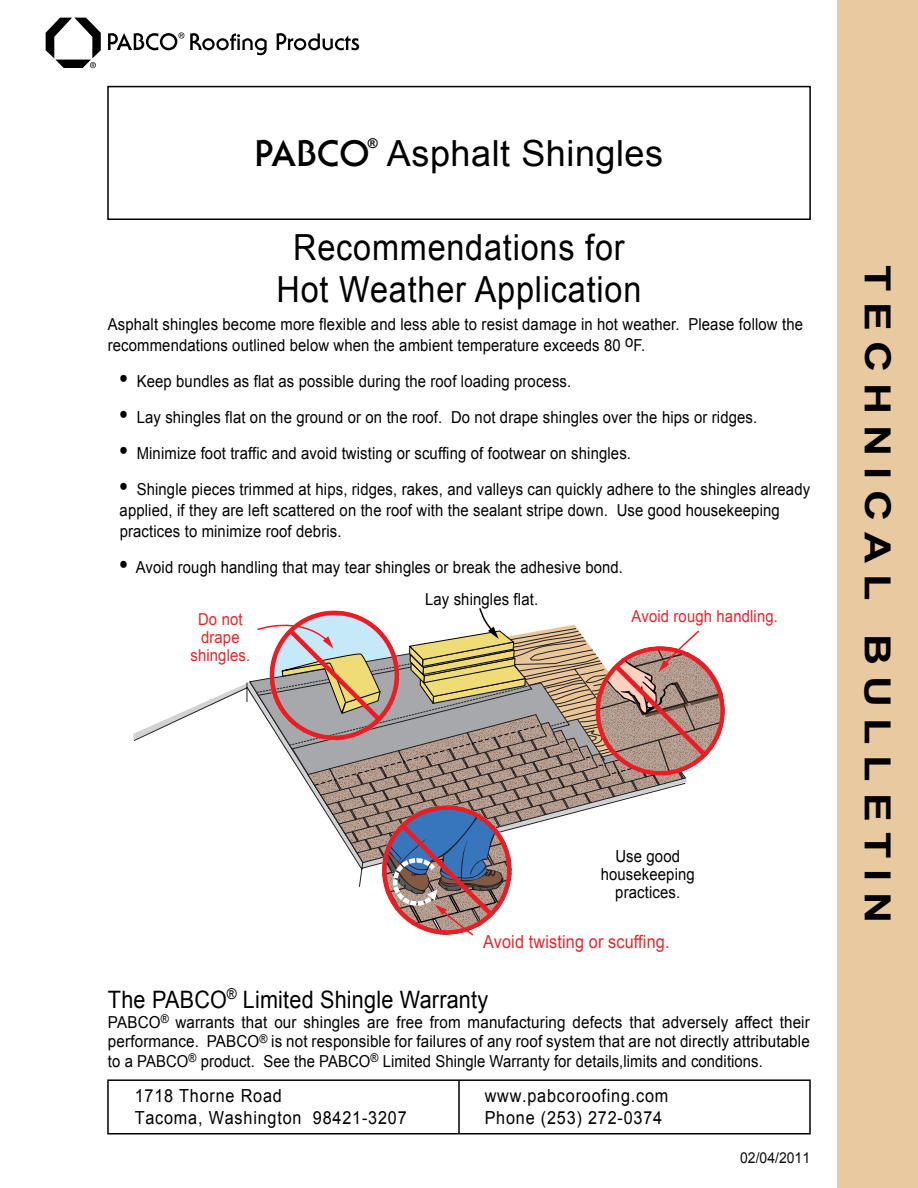
<style>
.page{position:relative;width:918px;height:1188px;background:#fff}
.page>*{position:absolute;margin:0;border:0;box-sizing:border-box;transform-origin:0 0}
.t1{font:36px/42px "Arial";letter-spacing:.025em;color:#000;text-align:center;scale:.9 1}
.t2{font:700 36px "Arial";letter-spacing:.25em;color:#000;scale:1.2 1}
.t3{font:36px "Arial";letter-spacing:.025em;color:#000}
.t4{font:700 36px "Serif Gothic Std";letter-spacing:.015em;color:#000}
.t5{font:24px "Arial";letter-spacing:.01em;color:#000;scale:.9 1}
.t6{font:18px/22.5px "Arial";letter-spacing:.05em;color:#000;scale:.9 1}
.t7{font:18px "Arial";letter-spacing:.01em;color:#e82629;scale:.9 1}
.t8{font:16.5px/21px "Arial";letter-spacing:.01em;color:#000;scale:.9 1}
.t9{font:16.5px/19.5px "Arial";letter-spacing:.01em;color:#000;text-align:justify;scale:.92 1}
.t10{font:16.5px/18px "Arial";letter-spacing:.01em;color:#ea2227;text-align:center;scale:.9 1}
.t11{font:15px "Arial";color:#0c0c0c;scale:.93 1}
.t12{font:700 13.5px "Arial";color:#000}
</style>
<div class="page">
<div style="left:838px;top:0;width:80px;height:1188px;background:#e9caa0"></div>
<svg style="left:108px;top:32px;width:76px;height:18px"></svg>
<svg style="left:190px;top:33px;width:77px;height:22px"></svg>
<svg style="left:276px;top:33px;width:83px;height:17px"></svg>
<svg style="left:46px;top:18px;width:55px;height:50px"></svg>
<div style="left:107px;top:86px;width:704px;height:134px;border:2px solid #000"></div>
<div style="left:107px;top:1079px;width:704px;height:56px;border:2px solid #000"></div>
<hr style="left:458px;top:1080px;width:2px;height:54px;background:#000">
<svg style="left:133px;top:682px;width:116px;height:59px"></svg>
<svg style="left:249px;top:608px;width:476px;height:328px"></svg>
<h1 class="t4" style="left:255px;top:132px;width:116px">PABCO</h1>
<p class="t12" style="left:368px;top:134px;width:11px">®</p>
<h1 class="t3" style="left:387px;top:129px;width:278px">Asphalt Shingles</h1>
<h1 class="t1" style="left:277px;top:227px;width:407px">Recommendations for<br>Hot Weather Application</h1>
<p class="t8" style="left:108px;top:314px;width:774px">Asphalt shingles become more flexible and less able to resist damage in hot weather. Please follow the recommendations outlined below when the ambient temperature exceeds 80 oF.</p>
<p class="t8" style="left:119px;top:371px;width:504px">● Keep bundles as flat as possible during the roof loading process.</p>
<p class="t8" style="left:119px;top:407px;width:711px">● Lay shingles flat on the ground or on the roof. Do not drape shingles over the hips or ridges.</p>
<p class="t8" style="left:119px;top:443px;width:570px">● Minimize foot traffic and avoid twisting or scuffing of footwear on shingles.</p>
<p class="t8" style="left:119px;top:479px;width:769px">● Shingle pieces trimmed at hips, ridges, rakes, and valleys can quickly adhere to the shingles already applied, if they are left scattered on the roof with the sealant stripe down. Use good housekeeping practices to minimize roof debris.</p>
<p class="t8" style="left:119px;top:557px;width:562px">● Avoid rough handling that may tear shingles or break the adhesive bond.</p>
<p class="t10" style="left:190px;top:610px;width:68px">Do not drape shingles.</p>
<p class="t8" style="left:425px;top:589px;width:127px">Lay shingles flat.</p>
<p class="t10" style="left:632px;top:608px;width:164px">Avoid rough handling.</p>
<p class="t8" style="left:601px;top:847px;width:106px;line-height:18px;text-align:center">Use good housekeeping practices.</p>
<p class="t7" style="left:483px;top:929px;width:209px">Avoid twisting or scuffing.</p>
<h2 class="t5" style="left:108px;top:984px;width:424px">The PABCO<sup>®</sup> Limited Shingle Warranty</h2>
<p class="t9" style="left:108px;top:1013px;width:764px">PABCO<sup>®</sup> warrants that our shingles are free from manufacturing defects that adversely affect their performance. PABCO<sup>®</sup> is not responsible for failures of any roof system that are not directly attributable to a PABCO<sup>®</sup> product. See the PABCO<sup>®</sup> Limited Shingle Warranty for details,limits and conditions.</p>
<p class="t6" style="left:135px;top:1084px;width:304px">1718 Thorne Road<br>Tacoma, Washington 98421-3207</p>
<p class="t6" style="left:485px;top:1084px;width:206px">www.pabcoroofing.com<br>Phone (253) 272-0374</p>
<p class="t11" style="left:740px;top:1148px;width:77px">02/04/2011</p>
<h1 class="t2" style="left:901px;top:265px;width:550px;rotate:90deg">TECHNICAL BULLETIN</h1>
</div>
